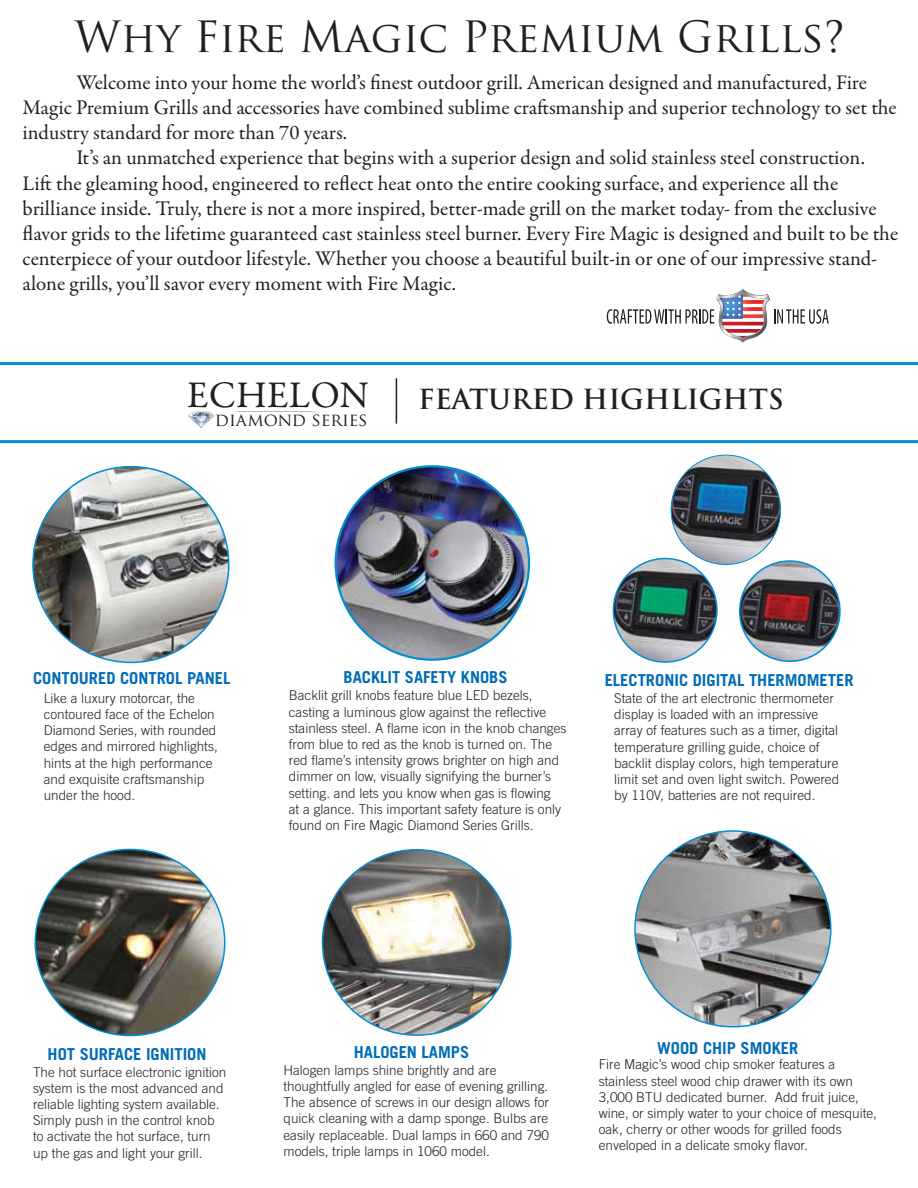
<style>
.page{position:relative;width:918px;height:1188px;background:#fff}
.page>*{position:absolute;margin:0;border:0;box-sizing:border-box;transform-origin:0 0}
.t1{font:42px "Trajan Pro";color:#231f20}
.t2{font:37.8px "Garamond Premr Pro";letter-spacing:.01em;color:#231f20}
.t3{font:700 27px "Trajan Pro";color:#231f20}
.t4{font:21px "Garamond Premr Pro";color:#231f20}
.t5{font:17.7px "Trajan Pro";color:#231f20}
.t6{font:700 16.5px "Trade Gothic LT Std";color:#006cb7}
.t7{font:300 13.5px/16.2px "Trade Gothic LT Std";color:#231f20}
</style>
<div class="page">
<hr style="left:0;top:362px;width:918px;height:3px;background:#008fd4">
<hr style="left:0;top:440px;width:918px;height:3px;background:#008fd4">
<img style="left:33px;top:467px;width:196px;height:195px;border-radius:50%">
<img style="left:336px;top:466px;width:193px;height:194px;border-radius:50%">
<img style="left:35px;top:849px;width:190px;height:187px;border-radius:50%">
<svg style="left:634px;top:830px;width:198px;height:198px"></svg>
<img style="left:322px;top:850px;width:189px;height:185px;border-radius:50%">
<svg style="left:612px;top:454px;width:229px;height:209px"></svg>
<svg style="left:607px;top:288px;width:222px;height:55px"></svg>
<svg style="left:188px;top:411px;width:27px;height:17px"></svg>
<hr style="left:396px;top:378px;width:1px;height:46px;background:#231f20">
<h1 class="t1" style="left:75px;top:13px;width:771px">Why Fire Magic Premium Grills?</h1>
<h3 class="t4" style="left:76px;top:74px;width:792px">Welcome into your home the world’s finest outdoor grill. American designed and manufactured, Fire</h3>
<h3 class="t4" style="left:22px;top:99px;width:876px">Magic Premium Grills and accessories have combined sublime craftsmanship and superior technology to set the</h3>
<h3 class="t4" style="left:22px;top:124px;width:326px">industry standard for more than 70 years.</h3>
<h3 class="t4" style="left:76px;top:149px;width:790px">It’s an unmatched experience that begins with a superior design and solid stainless steel construction.</h3>
<h3 class="t4" style="left:22px;top:174px;width:817px">Lift the gleaming hood, engineered to reflect heat onto the entire cooking surface, and experience all the</h3>
<h3 class="t4" style="left:22px;top:200px;width:856px">brilliance inside. Truly, there is not a more inspired, better-made grill on the market today- from the exclusive</h3>
<h3 class="t4" style="left:22px;top:225px;width:877px">flavor grids to the lifetime guaranteed cast stainless steel burner. Every Fire Magic is designed and built to be the</h3>
<h3 class="t4" style="left:22px;top:250px;width:856px">centerpiece of your outdoor lifestyle. Whether you choose a beautiful built-in or one of our impressive stand-</h3>
<h3 class="t4" style="left:22px;top:275px;width:435px">alone grills, you’ll savor every moment with Fire Magic.</h3>
<h2 class="t2" style="left:187px;top:380px;width:183px">ECHELON</h2>
<h3 class="t5" style="left:215px;top:409px;width:154px">diamond series</h3>
<h3 class="t3" style="left:418px;top:384px;width:367px">FEATURED HIGHLIGHTS</h3>
<p class="t6" style="left:33px;top:672px;width:199px">CONTOURED CONTROL PANEL</p>
<p class="t7" style="left:44px;top:691px;width:176px">Like a luxury motorcar, the contoured face of the Echelon<br>Diamond Series, with rounded edges and mirrored highlights, hints at the high performance and exquisite craftsmanship under the hood.</p>
<p class="t6" style="left:344px;top:671px;width:166px">BACKLIT SAFETY KNOBS</p>
<p class="t7" style="left:289px;top:689px;width:279px">Backlit grill knobs feature blue LED bezels, casting a luminous glow against the reflective stainless steel. A flame icon in the knob changes from blue to red as the knob is turned on. The red flame’s intensity grows brighter on high and dimmer on low, visually signifying the burner’s setting. and lets you know when gas is flowing<br>at a glance. This important safety feature is only found on Fire Magic Diamond Series Grills.</p>
<p class="t6" style="left:605px;top:674px;width:250px">ELECTRONIC DIGITAL THERMOMETER</p>
<p class="t7" style="left:614px;top:691px;width:227px">State of the art electronic thermometer display is loaded with an impressive array of features such as a timer, digital temperature grilling guide, choice of backlit display colors, high temperature limit set and oven light switch. Powered by 110V, batteries are not required.</p>
<p class="t6" style="left:48px;top:1049px;width:160px">HOT SURFACE IGNITION</p>
<p class="t7" style="left:33px;top:1065px;width:195px">The hot surface electronic ignition system is the most advanced and reliable lighting system available.<br>Simply push in the control knob to activate the hot surface, turn up the gas and light your grill.</p>
<p class="t6" style="left:354px;top:1046px;width:117px">HALOGEN LAMPS</p>
<p class="t7" style="left:284px;top:1063px;width:267px">Halogen lamps shine brightly and are thoughtfully angled for ease of evening grilling.<br>The absence of screws in our design allows for quick cleaning with a damp sponge. Bulbs are easily replaceable. Dual lamps in 660 and 790 models, triple lamps in 1060 model.</p>
<p class="t6" style="left:657px;top:1042px;width:143px">WOOD CHIP SMOKER</p>
<p class="t7" style="left:599px;top:1058px;width:280px">Fire Magic’s wood chip smoker features a stainless steel wood chip drawer with its own 3,000 BTU dedicated burner. Add fruit juice, wine, or simply water to your choice of mesquite, oak, cherry or other woods for grilled foods enveloped in a delicate smoky flavor.</p>
</div>
